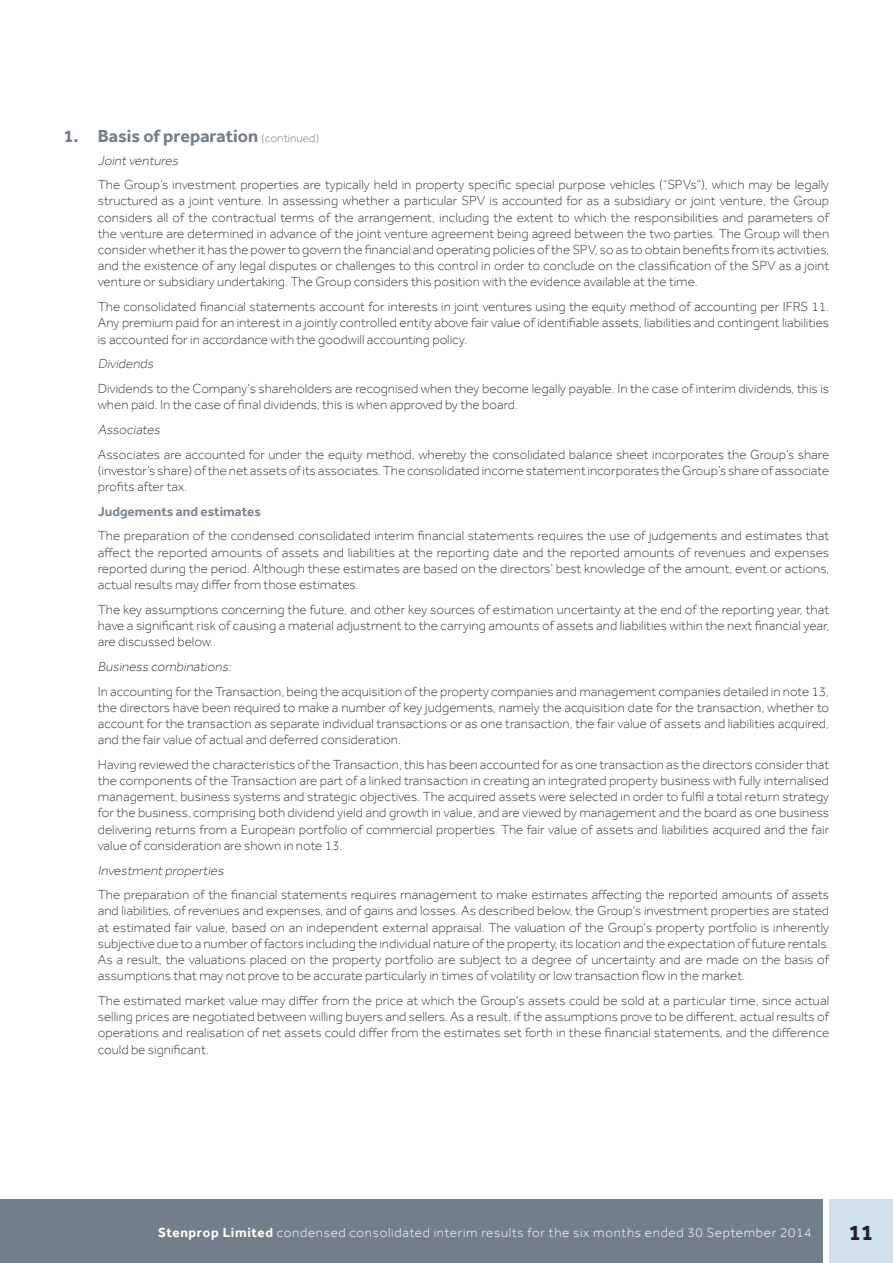
<style>
.page{position:relative;width:893px;height:1263px;background:#fff}
.page>*{position:absolute;margin:0;border:0;box-sizing:border-box;transform-origin:0 0}
.t1{font:700 22.5px "Effra";color:#231f20}
.t2{font:700 18px "Effra";color:#727f8a}
.t3{font:300 13.5px/16.2px "Effra";color:#3e3e3f;text-align:justify}
.t4{font:300 13.5px "Effra";letter-spacing:.05em;color:#fff}
.t5{font:italic 300 13.5px "Effra";color:#3e3e3f}
.t6{font:700 13.5px "Effra";color:#7c8994}
.s1{font-weight:300;font-size:12px}
.s2{font-weight:700}
</style>
<div class="page">
<div style="left:0;top:1199px;width:823px;height:64px;background:#727f8a"></div>
<div style="left:829px;top:1199px;width:64px;height:64px;background:#d0e0ed"></div>
<h2 class="t2" style="left:64px;top:125px;width:257px">1. Basis of preparation <span class="s1">(continued)</span></h2>
<p class="t5" style="left:98px;top:152px;width:85px">Joint ventures</p>
<p class="t3" style="left:98px;top:177px;width:733px">The Group’s investment properties are typically held in property specific special purpose vehicles (“SPVs”), which may be legally structured as a joint venture. In assessing whether a particular SPV is accounted for as a subsidiary or joint venture, the Group considers all of the contractual terms of the arrangement, including the extent to which the responsibilities and parameters of the venture are determined in advance of the joint venture agreement being agreed between the two parties. The Group will then consider whether it has the power to govern the financial and operating policies of the SPV, so as to obtain benefits from its activities, and the existence of any legal disputes or challenges to this control in order to conclude on the classification of the SPV as a joint venture or subsidiary undertaking. The Group considers this position with the evidence available at the time.</p>
<p class="t3" style="left:98px;top:298px;width:733px">The consolidated financial statements account for interests in joint ventures using the equity method of accounting per IFRS 11.<br>Any premium paid for an interest in a jointly controlled entity above fair value of identifiable assets, liabilities and contingent liabilities is accounted for in accordance with the goodwill accounting policy.</p>
<p class="t5" style="left:98px;top:356px;width:60px">Dividends</p>
<p class="t3" style="left:98px;top:380px;width:733px">Dividends to the Company’s shareholders are recognised when they become legally payable. In the case of interim dividends, this is when paid. In the case of final dividends, this is when approved by the board.</p>
<p class="t5" style="left:98px;top:422px;width:66px">Associates</p>
<p class="t3" style="left:98px;top:446px;width:733px">Associates are accounted for under the equity method, whereby the consolidated balance sheet incorporates the Group’s share (investor’s share) of the net assets of its associates. The consolidated income statement incorporates the Group’s share of associate profits after tax.</p>
<p class="t6" style="left:98px;top:503px;width:165px">Judgements and estimates</p>
<p class="t3" style="left:98px;top:528px;width:733px">The preparation of the condensed consolidated interim financial statements requires the use of judgements and estimates that affect the reported amounts of assets and liabilities at the reporting date and the reported amounts of revenues and expenses reported during the period. Although these estimates are based on the directors’ best knowledge of the amount, event or actions, actual results may differ from those estimates.</p>
<p class="t3" style="left:98px;top:601px;width:733px">The key assumptions concerning the future, and other key sources of estimation uncertainty at the end of the reporting year, that have a significant risk of causing a material adjustment to the carrying amounts of assets and liabilities within the next financial year, are discussed below.</p>
<p class="t5" style="left:98px;top:659px;width:137px">Business combinations:</p>
<p class="t3" style="left:98px;top:683px;width:733px">In accounting for the Transaction, being the acquisition of the property companies and management companies detailed in note 13, the directors have been required to make a number of key judgements, namely the acquisition date for the transaction, whether to account for the transaction as separate individual transactions or as one transaction, the fair value of assets and liabilities acquired, and the fair value of actual and deferred consideration.</p>
<p class="t3" style="left:98px;top:756px;width:733px">Having reviewed the characteristics of the Transaction, this has been accounted for as one transaction as the directors consider that the components of the Transaction are part of a linked transaction in creating an integrated property business with fully internalised management, business systems and strategic objectives. The acquired assets were selected in order to fulfil a total return strategy for the business, comprising both dividend yield and growth in value, and are viewed by management and the board as one business delivering returns from a European portfolio of commercial properties. The fair value of assets and liabilities acquired and the fair value of consideration are shown in note 13.</p>
<p class="t5" style="left:98px;top:862px;width:130px">Investment properties</p>
<p class="t3" style="left:98px;top:886px;width:733px">The preparation of the financial statements requires management to make estimates affecting the reported amounts of assets and liabilities, of revenues and expenses, and of gains and losses. As described below, the Group's investment properties are stated at estimated fair value, based on an independent external appraisal. The valuation of the Group's property portfolio is inherently subjective due to a number of factors including the individual nature of the property, its location and the expectation of future rentals.<br>As a result, the valuations placed on the property portfolio are subject to a degree of uncertainty and are made on the basis of assumptions that may not prove to be accurate particularly in times of volatility or low transaction flow in the market.</p>
<p class="t3" style="left:98px;top:992px;width:733px">The estimated market value may differ from the price at which the Group's assets could be sold at a particular time, since actual selling prices are negotiated between willing buyers and sellers. As a result, if the assumptions prove to be different, actual results of operations and realisation of net assets could differ from the estimates set forth in these financial statements, and the difference could be significant.</p>
<p class="t4" style="left:158px;top:1225px;width:655px"><span class="s2">Stenprop Limited</span> condensed consolidated interim results for the six months ended 30 September 2014</p>
<h1 class="t1" style="left:849px;top:1219px;width:26px">11</h1>
</div>
